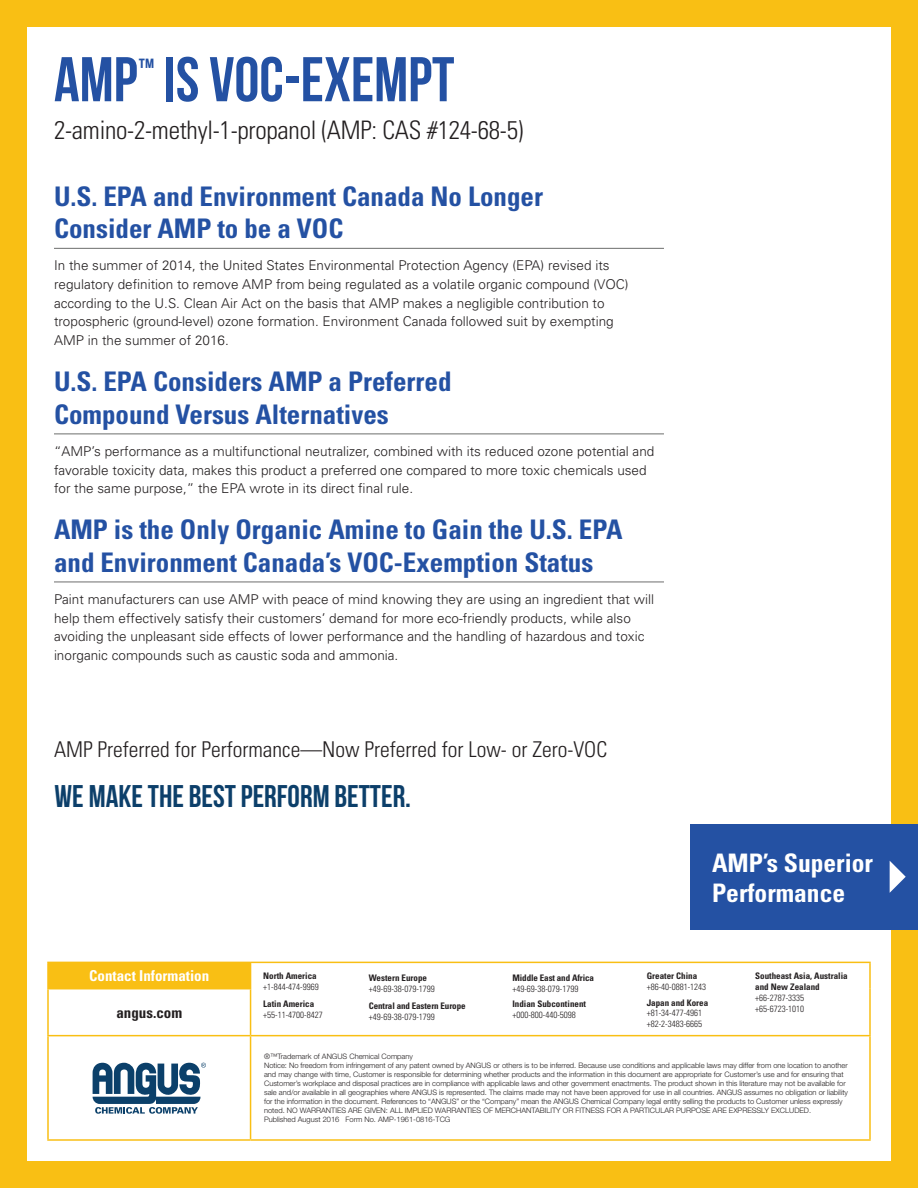
<style>
.page{position:relative;width:918px;height:1188px;background:#f9bf14}
.page>*{position:absolute;margin:0;border:0;box-sizing:border-box;transform-origin:0 0}
.t1{font:63px "Bebas Neue";color:#2451a3}
.t2{font:31.35px "Bebas Neue";color:#0c3f6a}
.Secondary_Subhead{font:700 condensed 27px/32.4px "Univers";color:#2451a3}
.t3{font:26.25px "Bebas Neue";color:#2451a3}
.Subhead{font:300 condensed 25.5px "Univers";letter-spacing:-.01em;color:#231f20}
.Table_Text_Bold{font:700 condensed 25.5px/30px "Univers";color:#fff}
.Body_Copy{font:300 condensed 21.75px "Univers";color:#231f20}
.t4{font:700 condensed 15px "Univers";color:#fff}
.t5{font:700 condensed 15px "Univers";color:#231f20}
.Body_Copy-2{font:300 13.5px/18.8px "Univers";color:#231f20}
.t6{font:300 condensed 9px/10.8px "Univers";color:#231f20}
.t7{font:700 condensed 9px/10.8px "Univers";color:#231f20}
.Legal{font:300 7.5px/9px "Helvetica Neue LT Std";color:#231f20}
</style>
<div class="page">
<div style="left:27px;top:27px;width:864px;height:1134px;background:#fff"></div>
<div style="left:48px;top:962px;width:203px;height:27px;background:#f9bf14"></div>
<hr style="left:47px;top:962px;width:204px;height:1px;background:#f9bf14">
<hr style="left:47px;top:963px;width:2px;height:25px;background:#f9bf14">
<hr style="left:251px;top:962px;width:620px;height:1px;background:#f9bf14">
<hr style="left:869px;top:963px;width:2px;height:26px;background:#f9bf14">
<hr style="left:47px;top:988px;width:204px;height:1px;background:#f9bf14">
<hr style="left:47px;top:989px;width:2px;height:46px;background:#f9bf14">
<hr style="left:250px;top:989px;width:1px;height:46px;background:#f9bf14">
<hr style="left:869px;top:989px;width:2px;height:46px;background:#f9bf14">
<hr style="left:47px;top:1035px;width:204px;height:1px;background:#f9bf14">
<hr style="left:47px;top:1036px;width:2px;height:103px;background:#f9bf14">
<hr style="left:251px;top:1035px;width:620px;height:1px;background:#f9bf14">
<hr style="left:250px;top:1036px;width:1px;height:103px;background:#f9bf14">
<hr style="left:869px;top:1036px;width:2px;height:103px;background:#f9bf14">
<hr style="left:47px;top:1139px;width:204px;height:2px;background:#f9bf14">
<hr style="left:251px;top:1139px;width:620px;height:2px;background:#f9bf14">
<svg style="left:93px;top:1063px;width:113px;height:51px"></svg>
<hr style="left:54px;top:248px;width:610px;height:1px;background:#6d6e6d">
<hr style="left:54px;top:434px;width:610px;height:1px;background:#6d6e6d">
<hr style="left:54px;top:582px;width:610px;height:1px;background:#6d6e6d">
<div style="left:690px;top:824px;width:228px;height:105px;background:#2451a3"></div>
<svg style="left:890px;top:861px;width:16px;height:32px"></svg>
<p class="t1" style="left:54px;top:45px;width:402px">AMP IS VOC-EXEMPT</p>
<p class="t3" style="left:139px;top:53px;width:17px">™</p>
<p class="Subhead" style="left:54px;top:114px;width:471px">2-amino-2-methyl-1-propanol (AMP: CAS #124-68-5)</p>
<p class="Secondary_Subhead" style="left:54px;top:179px;width:491px">U.S. EPA and Environment Canada No Longer<br>Consider AMP to be a VOC</p>
<p class="Body_Copy-2" style="left:54px;top:256px;width:576px">In the summer of 2014, the United States Environmental Protection Agency (EPA) revised its regulatory definition to remove AMP from being regulated as a volatile organic compound (VOC) according to the U.S. Clean Air Act on the basis that AMP makes a negligible contribution to tropospheric (ground-level) ozone formation. Environment Canada followed suit by exempting AMP in the summer of 2016.</p>
<p class="Secondary_Subhead" style="left:54px;top:365px;width:399px">U.S. EPA Considers AMP a Preferred<br>Compound Versus Alternatives</p>
<p class="Body_Copy-2" style="left:54px;top:441px;width:602px">“AMP’s performance as a multifunctional neutralizer, combined with its reduced ozone potential and favorable toxicity data, makes this product a preferred one compared to more toxic chemicals used for the same purpose,” the EPA wrote in its direct final rule.</p>
<p class="Secondary_Subhead" style="left:54px;top:513px;width:570px">AMP is the Only Organic Amine to Gain the U.S. EPA and Environment Canada’s VOC-Exemption Status</p>
<p class="Body_Copy-2" style="left:54px;top:589px;width:602px">Paint manufacturers can use AMP with peace of mind knowing they are using an ingredient that will help them effectively satisfy their customers’ demand for more eco-friendly products, while also avoiding the unpleasant side effects of lower performance and the handling of hazardous and toxic inorganic compounds such as caustic soda and ammonia.</p>
<p class="Body_Copy" style="left:54px;top:736px;width:555px">AMP Preferred for Performance—Now Preferred for Low- or Zero-VOC</p>
<p class="t2" style="left:55px;top:779px;width:358px">WE MAKE THE BEST PERFORM BETTER.</p>
<p class="t4" style="left:89px;top:967px;width:122px">Contact Information</p>
<p class="t5" style="left:116px;top:1003px;width:67px">angus.com</p>
<p class="t7" style="left:263px;top:971px;width:55px">North America</p>
<p class="t6" style="left:263px;top:982px;width:57px">+1-844-474-9969</p>
<p class="t7" style="left:263px;top:999px;width:52px">Latin America</p>
<p class="t6" style="left:263px;top:1010px;width:61px">+55-11-4700-8427</p>
<p class="t7" style="left:369px;top:972px;width:60px">Western Europe</p>
<p class="t6" style="left:369px;top:983px;width:67px">+49-69-38-079-1799</p>
<p class="t7" style="left:369px;top:1000px;width:98px">Central and Eastern Europe</p>
<p class="t6" style="left:369px;top:1011px;width:67px">+49-69-38-079-1799</p>
<p class="t7" style="left:512px;top:972px;width:83px">Middle East and Africa</p>
<p class="t6" style="left:512px;top:983px;width:67px">+49-69-38-079-1799</p>
<p class="t7" style="left:512px;top:998px;width:75px">Indian Subcontinent</p>
<p class="t6" style="left:512px;top:1009px;width:65px">+000-800-440-5098</p>
<p class="Table_Text_Bold" style="left:712px;top:847px;width:163px">AMP’s Superior<br>Performance</p>
<p class="t7" style="left:647px;top:971px;width:52px">Greater China</p>
<p class="t6" style="left:647px;top:982px;width:61px">+86-40-0881-1243</p>
<p class="t7" style="left:647px;top:997px;width:63px">Japan and Korea</p>
<p class="t6" style="left:647px;top:1008px;width:57px">+81-34-477-4961 +82-2-3483-6665</p>
<p class="t7" style="left:755px;top:971px;width:94px">Southeast Asia, Australia and New Zealand</p>
<p class="t6" style="left:755px;top:992px;width:50px">+66-2787-3335 +65-6723-1010</p>
<p class="Legal" style="left:264px;top:1052px;width:150px">®™Trademark of ANGUS Chemical Company</p>
<p class="Legal" style="left:264px;top:1061px;width:586px">Notice: No freedom from infringement of any patent owned by ANGUS or others is to be inferred. Because use conditions and applicable laws may differ from one location to another and may change with time, Customer is responsible for determining whether products and the information in this document are appropriate for Customer’s use and for ensuring that Customer’s workplace and disposal practices are in compliance with applicable laws and other government enactments. The product shown in this literature may not be available for sale and/or available in all geographies where ANGUS is represented. The claims made may not have been approved for use in all countries. ANGUS assumes no obligation or liability for the information in the document. References to “ANGUS” or the “Company” mean the ANGUS Chemical Company legal entity selling the products to Customer unless expressly noted. NO WARRANTIES ARE GIVEN: ALL IMPLIED WARRANTIES OF MERCHANTABILITY OR FITNESS FOR A PARTICULAR PURPOSE ARE EXPRESSLY EXCLUDED.<br>Published August 2016 Form No. AMP-1961-0816-TCG</p>
</div>
